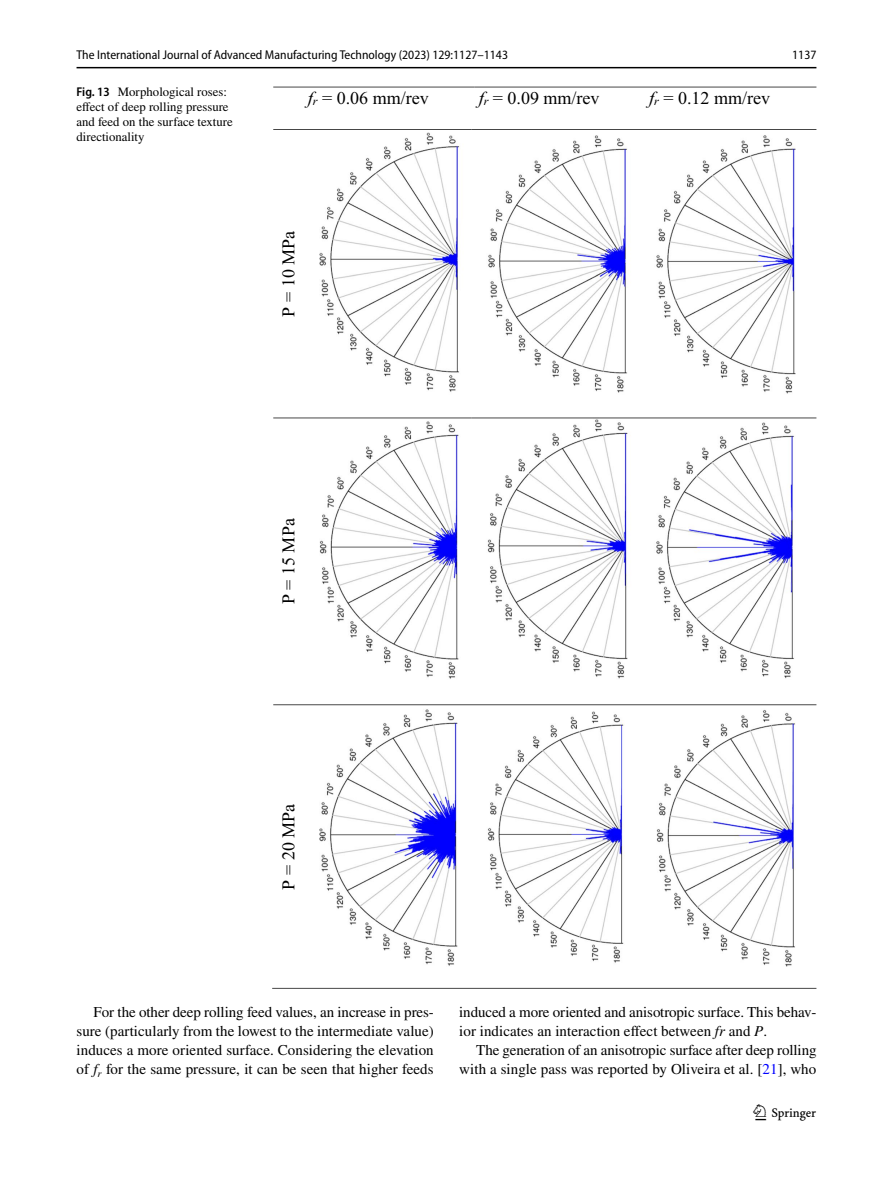
<style>
.page{position:relative;width:893px;height:1187px;background:#fff}
.page>*{position:absolute;margin:0;border:0;box-sizing:border-box;transform-origin:0 0}
.t1{font:22.5px "Springnew Regular 3";color:#000}
.t2{font:18px "Times New Roman 7";color:#000}
.t3{font:15px/18.8px "STIX";letter-spacing:.005em;color:#000;text-align:justify}
.t4{font:12.75px/15px "STIX";color:#000}
.t5{font:semi-condensed 12.75px "Myriad Pro";color:#000}
.s1{font-family:"Myriad Pro";font-weight:600;font-stretch:semi-condensed}
.s2{font-family:"Times New Roman PS Italic MT3"}
.s3{font-style:italic}
.s4{color:#00f}
</style>
<div class="page">
<hr style="left:77px;top:67px;width:739px;height:1px;background:#000">
<img style="left:320px;top:132px;width:475px;height:834px">
<svg style="left:273px;top:87px;width:543px;height:1px"></svg>
<svg style="left:273px;top:129px;width:543px;height:1px"></svg>
<svg style="left:273px;top:417px;width:543px;height:1px"></svg>
<svg style="left:273px;top:704px;width:543px;height:1px"></svg>
<svg style="left:272px;top:987px;width:544px;height:1px"></svg>
<p class="t5" style="left:77px;top:48px;width:433px">The International Journal of Advanced Manufacturing Technology (2023) 129:1127–1143</p>
<p class="t5" style="left:792px;top:48px;width:26px">1137</p>
<p class="t4" style="left:77px;top:85px;width:158px"><span class="s1">Fig. 13</span> Morphological roses: effect of deep rolling pressure and feed on the surface texture directionality</p>
<p class="t2" style="left:308px;top:91px;width:122px"><span class="s2">f</span><sub>r</sub> = 0.06 mm/rev</p>
<p class="t2" style="left:479px;top:91px;width:122px"><span class="s2">f</span><sub>r</sub> = 0.09 mm/rev</p>
<p class="t2" style="left:649px;top:91px;width:122px"><span class="s2">f</span><sub>r</sub> = 0.12 mm/rev</p>
<p class="t2" style="left:282px;top:317px;width:87px;rotate:-90deg">P = 10 MPa</p>
<p class="t2" style="left:282px;top:604px;width:87px;rotate:-90deg">P = 15 MPa</p>
<p class="t2" style="left:282px;top:889px;width:87px;rotate:-90deg">P = 20 MPa</p>
<p class="t3" style="left:77px;top:1003px;width:359px;text-indent:17px">For the other deep rolling feed values, an increase in pres&shy;sure (particularly from the lowest to the intermediate value) induces a more oriented surface. Considering the elevation of <span class="s3">f</span><sub>r</sub> for the same pressure, it can be seen that higher feeds</p>
<p class="t3" style="left:459px;top:1003px;width:359px">induced a more oriented and anisotropic surface. This behav&shy;ior indicates an interaction effect between <span class="s3">fr</span> and <span class="s3">P</span>.</p>
<p class="t3" style="left:459px;top:1041px;width:359px;text-align:right">The generation of an anisotropic surface after deep rolling with a single pass was reported by Oliveira et al. [<span class="s4">21</span>], who</p>
<h1 class="t1" style="left:755px;top:1104px;width:62px">1 3</h1>
</div>
